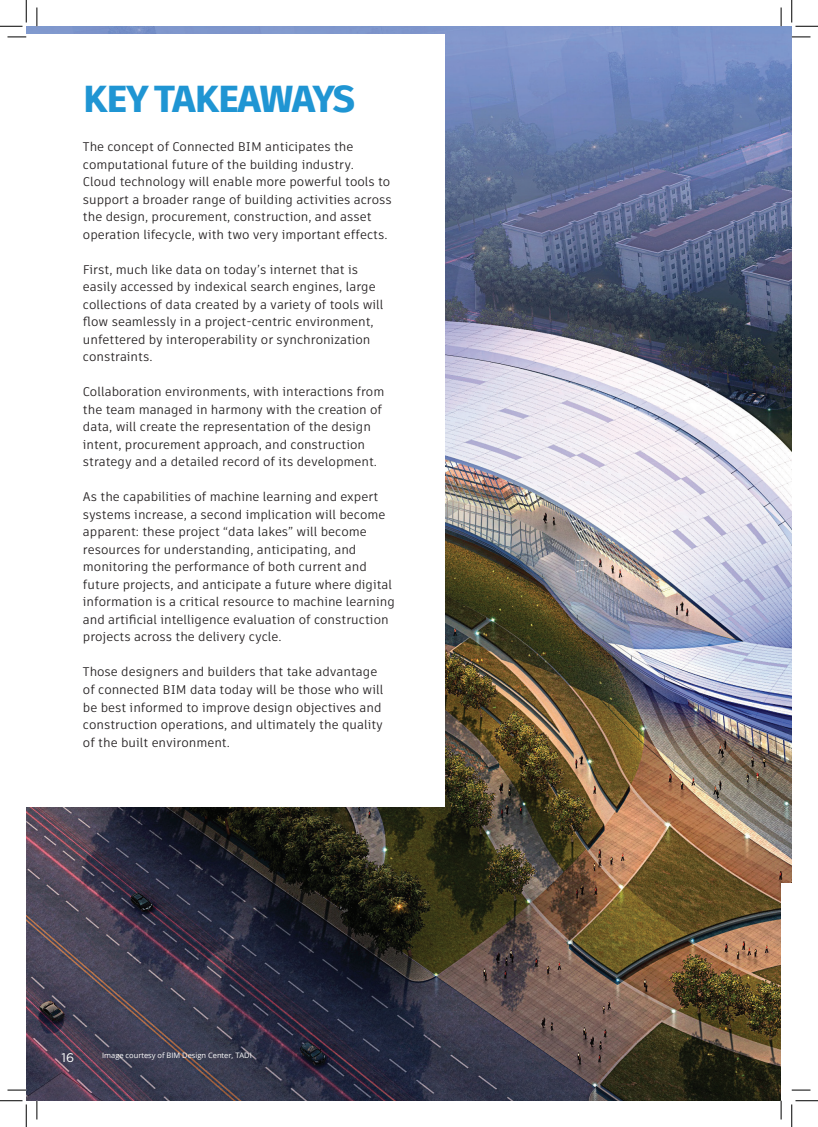
<style>
.page{position:relative;width:818px;height:1127px;background:#fff}
.page>*{position:absolute;margin:0;border:0;box-sizing:border-box;transform-origin:0 0}
.BIG_SUB{font:900 37.5px "Artifakt Element";letter-spacing:-.055em;color:#1f95d3}
.Body{font:12.5px/17.5px "Artifakt Element";color:#231f20}
.t1{font:12.5px "Gotham HTF";color:#fff}
.t2{font:7.5px "Open Sans";color:#fff}
</style>
<div class="page">
<img style="left:26px;top:26px;width:766px;height:1074px">
<div style="left:781px;top:883px;width:11px;height:217px;background:#fff"></div>
<div style="left:26px;top:34px;width:418px;height:772px;background:#fff"></div>
<svg style="left:8px;top:36px;width:18px;height:2px"></svg>
<svg style="left:792px;top:36px;width:18px;height:2px"></svg>
<svg style="left:8px;top:1089px;width:18px;height:1px"></svg>
<svg style="left:792px;top:1089px;width:18px;height:1px"></svg>
<svg style="left:36px;top:8px;width:2px;height:18px"></svg>
<svg style="left:36px;top:1100px;width:2px;height:19px"></svg>
<svg style="left:780px;top:8px;width:2px;height:18px"></svg>
<svg style="left:780px;top:1100px;width:2px;height:19px"></svg>
<svg style="left:0;top:0;width:27px;height:27px"></svg>
<svg style="left:0;top:1100px;width:27px;height:26px"></svg>
<svg style="left:791px;top:0;width:27px;height:27px"></svg>
<svg style="left:791px;top:1100px;width:27px;height:26px"></svg>
<p class="BIG_SUB" style="left:83px;top:73px;width:274px">KEY TAKEAWAYS</p>
<p class="Body" style="left:83px;top:138px;width:310px">The concept of Connected BIM anticipates the computational future of the building industry.<br>Cloud technology will enable more powerful tools to support a broader range of building activities across the design, procurement, construction, and asset operation lifecycle, with two very important effects.</p>
<p class="Body" style="left:83px;top:260px;width:302px">First, much like data on today’s internet that is easily accessed by indexical search engines, large collections of data created by a variety of tools will flow seamlessly in a project-centric environment, unfettered by interoperability or synchronization constraints.</p>
<p class="Body" style="left:83px;top:383px;width:303px">Collaboration environments, with interactions from the team managed in harmony with the creation of data, will create the representation of the design intent, procurement approach, and construction strategy and a detailed record of its development.</p>
<p class="Body" style="left:83px;top:488px;width:313px">As the capabilities of machine learning and expert systems increase, a second implication will become apparent: these project “data lakes” will become resources for understanding, anticipating, and monitoring the performance of both current and future projects, and anticipate a future where digital information is a critical resource to machine learning and artificial intelligence evaluation of construction projects across the delivery cycle.</p>
<p class="Body" style="left:83px;top:663px;width:302px">Those designers and builders that take advantage of connected BIM data today will be those who will be best informed to improve design objectives and construction operations, and ultimately the quality of the built environment.</p>
<p class="t1" style="left:62px;top:1050px;width:14px">16</p>
<p class="t2" style="left:102px;top:1049px;width:151px">Image courtesy of BIM Design Center, TADI</p>
</div>
